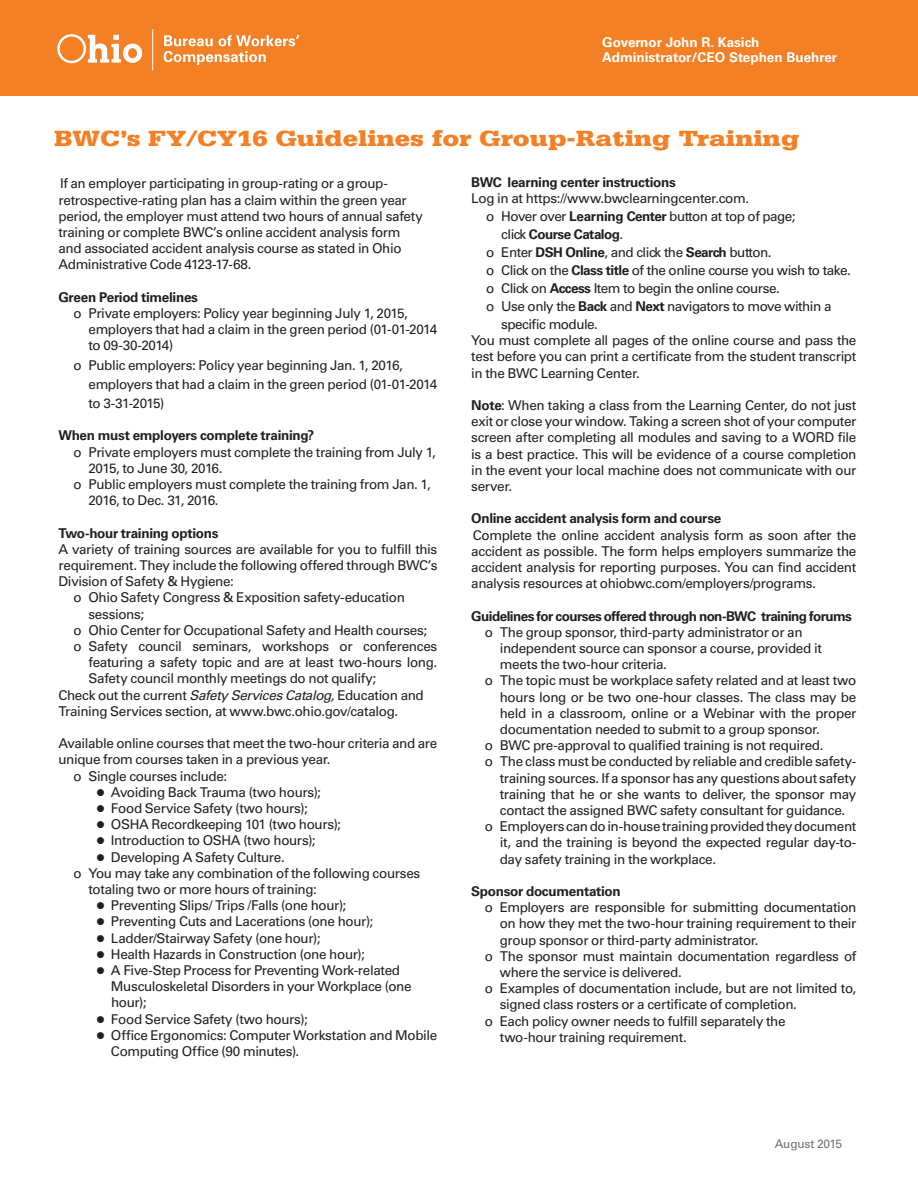
<style>
.page{position:relative;width:918px;height:1188px;background:#fff}
.page>*{position:absolute;margin:0;border:0;box-sizing:border-box;transform-origin:0 0}
.Body{font:900 23.25px "Serifa Std";color:#f48026;scale:1.19 1}
.Body-2{font:13.5px/16.2px "Univers LT Std";letter-spacing:-.03em;color:#231f20}
.Body-3{font:700 13.5px "Univers LT Std";letter-spacing:-.025em;color:#231f20}
.Body-4{font:700 13.5px "Univers LT Std";letter-spacing:-.045em;color:#231f20}
.t1{font:700 13.5px "Univers LT Std";color:#fff}
.t2{font:12px "Univers LT Std";letter-spacing:-.02em;color:#717074}
.s1{font-style:italic}
.s2{font-weight:700}
</style>
<div class="page">
<div style="left:0;top:0;width:918px;height:96px;background:#f48026"></div>
<svg style="left:57px;top:34px;width:85px;height:29px"></svg>
<svg style="left:164px;top:35px;width:135px;height:30px"></svg>
<hr style="left:152px;top:29px;width:1px;height:41px;background:#fff">
<p class="t1" style="left:602px;top:35px;width:159px">Governor John R. Kasich</p>
<p class="t1" style="left:602px;top:49px;width:236px">Administrator/CEO Stephen Buehrer</p>
<p class="Body" style="left:54px;top:124px;width:628px">BWC’s FY/CY16 Guidelines for Group-Rating Training</p>
<p class="Body-2" style="left:58px;top:176px;width:366px">If an employer participating in group-rating or a group&shy;retrospective-rating plan has a claim within the green year period, the employer must attend two hours of annual safety training or complete BWC’s online accident analysis form and associated accident analysis course as stated in Ohio Administrative Code 4123-17-68.</p>
<p class="Body-3" style="left:58px;top:289px;width:141px">Green Period timelines</p>
<p class="Body-2" style="left:88px;top:305px;width:350px;text-indent:-15px">o Private employers: Policy year beginning July 1, 2015, employers that had a claim in the green period (01-01-2014 to 09-30-2014)</p>
<p class="Body-2" style="left:88px;top:355px;width:350px;line-height:19.2px;text-indent:-15px">o Public employers: Policy year beginning Jan. 1, 2016, employers that had a claim in the green period (01-01-2014 to 3-31-2015)</p>
<p class="Body-3" style="left:58px;top:428px;width:257px">When must employers complete training?</p>
<p class="Body-2" style="left:88px;top:444px;width:349px;text-indent:-15px">o Private employers must complete the training from July 1,<br>2015, to June 30, 2016.</p>
<p class="Body-2" style="left:88px;top:476px;width:344px;text-indent:-15px">o Public employers must complete the training from Jan. 1,<br>2016, to Dec. 31, 2016.</p>
<p class="Body-3" style="left:58px;top:525px;width:162px">Two-hour training options</p>
<p class="Body-2" style="left:58px;top:541px;width:380px;text-align:justify">A variety of training sources are available for you to fulfill this requirement. They include the following offered through BWC’s Division of Safety &amp; Hygiene:</p>
<p class="Body-2" style="left:74px;top:590px;width:333px">o Ohio Safety Congress &amp; Exposition safety-education</p>
<p class="Body-2" style="left:88px;top:606px;width:57px">sessions;</p>
<p class="Body-2" style="left:74px;top:622px;width:355px">o Ohio Center for Occupational Safety and Health courses;</p>
<p class="Body-2" style="left:88px;top:638px;width:350px;text-align:justify;text-indent:-15px">o Safety council seminars, workshops or conferences featuring a safety topic and are at least two-hours long.<br>Safety council monthly meetings do not qualify;</p>
<p class="Body-2" style="left:58px;top:687px;width:367px">Check out the current <span class="s1">Safety Services Catalog,</span> Education and<br>Training Services section, at www.bwc.ohio.gov/catalog.</p>
<p class="Body-2" style="left:58px;top:735px;width:380px">Available online courses that meet the two-hour criteria and are unique from courses taken in a previous year.</p>
<p class="Body-2" style="left:74px;top:768px;width:155px">o Single courses include:</p>
<p class="Body-2" style="left:96px;top:784px;width:227px">● Avoiding Back Trauma (two hours);</p>
<p class="Body-2" style="left:96px;top:800px;width:213px">● Food Service Safety (two hours);</p>
<p class="Body-2" style="left:96px;top:816px;width:247px">● OSHA Recordkeeping 101 (two hours);</p>
<p class="Body-2" style="left:96px;top:833px;width:221px">● Introduction to OSHA (two hours);</p>
<p class="Body-2" style="left:96px;top:849px;width:190px">● Developing A Safety Culture.</p>
<p class="Body-2" style="left:88px;top:865px;width:333px;text-indent:-15px">o You may take any combination of the following courses totaling two or more hours of training:</p>
<p class="Body-2" style="left:96px;top:897px;width:252px">● Preventing Slips/ Trips /Falls (one hour);</p>
<p class="Body-2" style="left:96px;top:914px;width:279px">● Preventing Cuts and Lacerations (one hour);</p>
<p class="Body-2" style="left:96px;top:930px;width:226px">● Ladder/Stairway Safety (one hour);</p>
<p class="Body-2" style="left:96px;top:946px;width:270px">● Health Hazards in Construction (one hour);</p>
<p class="Body-2" style="left:96px;top:962px;width:306px">● A Five-Step Process for Preventing Work-related</p>
<p class="Body-2" style="left:111px;top:978px;width:302px">Musculoskeletal Disorders in your Workplace (one hour);</p>
<p class="Body-2" style="left:96px;top:1011px;width:213px">● Food Service Safety (two hours);</p>
<p class="Body-2" style="left:96px;top:1027px;width:343px">● Office Ergonomics: Computer Workstation and Mobile</p>
<p class="Body-2" style="left:111px;top:1043px;width:190px">Computing Office (90 minutes).</p>
<p class="Body-3" style="left:471px;top:174px;width:206px">BWC learning center instructions</p>
<p class="Body-2" style="left:471px;top:190px;width:279px">Log in at https://www.bwclearningcenter.com.</p>
<p class="Body-2" style="left:501px;top:207px;width:296px;line-height:18px;text-indent:-15px">o Hover over <span class="s2">Learning Center</span> button at top of page; click <span class="s2">Course Catalog</span>.</p>
<p class="Body-2" style="left:486px;top:244px;width:287px">o Enter <span class="s2">DSH Online</span>, and click the <span class="s2">Search</span> button.</p>
<p class="Body-2" style="left:486px;top:262px;width:366px">o Click on the <span class="s2">Class title</span> of the online course you wish to take.</p>
<p class="Body-2" style="left:486px;top:280px;width:295px">o Click on <span class="s2">Access</span> Item to begin the online course.</p>
<p class="Body-2" style="left:501px;top:297px;width:332px;line-height:18px;text-indent:-15px">o Use only the <span class="s2">Back</span> and <span class="s2">Next</span> navigators to move within a specific module.</p>
<p class="Body-2" style="left:471px;top:332px;width:387px;text-align:justify">You must complete all pages of the online course and pass the test before you can print a certificate from the student transcript in the BWC Learning Center.</p>
<p class="Body-2" style="left:471px;top:397px;width:387px;text-align:justify"><span class="s2">Note</span>: When taking a class from the Learning Center, do not just exit or close your window. Taking a screen shot of your computer screen after completing all modules and saving to a WORD file is a best practice. This will be evidence of a course completion in the event your local machine does not communicate with our server.</p>
<p class="Body-3" style="left:471px;top:511px;width:252px">Online accident analysis form and course</p>
<p class="Body-2" style="left:471px;top:527px;width:387px;text-align:justify">Complete the online accident analysis form as soon after the accident as possible. The form helps employers summarize the accident analysis for reporting purposes. You can find accident analysis resources at ohiobwc.com/employers/programs.</p>
<p class="Body-4" style="left:471px;top:608px;width:382px">Guidelines for courses offered through non-BWC training forums</p>
<p class="Body-2" style="left:500px;top:624px;width:324px;text-indent:-15px">o The group sponsor, third-party administrator or an independent source can sponsor a course, provided it meets the two-hour criteria.</p>
<p class="Body-2" style="left:500px;top:673px;width:358px;text-align:justify;text-indent:-15px">o The topic must be workplace safety related and at least two hours long or be two one-hour classes. The class may be held in a classroom, online or a Webinar with the proper documentation needed to submit to a group sponsor.</p>
<p class="Body-2" style="left:485px;top:737px;width:340px">o BWC pre-approval to qualified training is not required.</p>
<p class="Body-2" style="left:500px;top:754px;width:358px;text-align:justify;text-indent:-15px">o The class must be conducted by reliable and credible safety&shy;training sources. If a sponsor has any questions about safety training that he or she wants to deliver, the sponsor may contact the assigned BWC safety consultant for guidance.</p>
<p class="Body-2" style="left:500px;top:818px;width:358px;text-align:justify;text-indent:-15px">o Employers can do in-house training provided they document it, and the training is beyond the expected regular day-to&shy;day safety training in the workplace.</p>
<p class="Body-3" style="left:471px;top:883px;width:151px">Sponsor documentation</p>
<p class="Body-2" style="left:500px;top:899px;width:358px;text-align:justify;text-indent:-15px">o Employers are responsible for submitting documentation on how they met the two-hour training requirement to their group sponsor or third-party administrator.</p>
<p class="Body-2" style="left:500px;top:948px;width:358px;text-indent:-15px">o The sponsor must maintain documentation regardless of where the service is delivered.</p>
<p class="Body-2" style="left:500px;top:980px;width:358px;text-indent:-15px">o Examples of documentation include, but are not limited to, signed class rosters or a certificate of completion.</p>
<p class="Body-2" style="left:485px;top:1013px;width:302px">o Each policy owner needs to fulfill separately the</p>
<p class="Body-2" style="left:500px;top:1029px;width:189px">two-hour training requirement.</p>
<p class="t2" style="left:775px;top:1137px;width:69px">August 2015</p>
</div>
